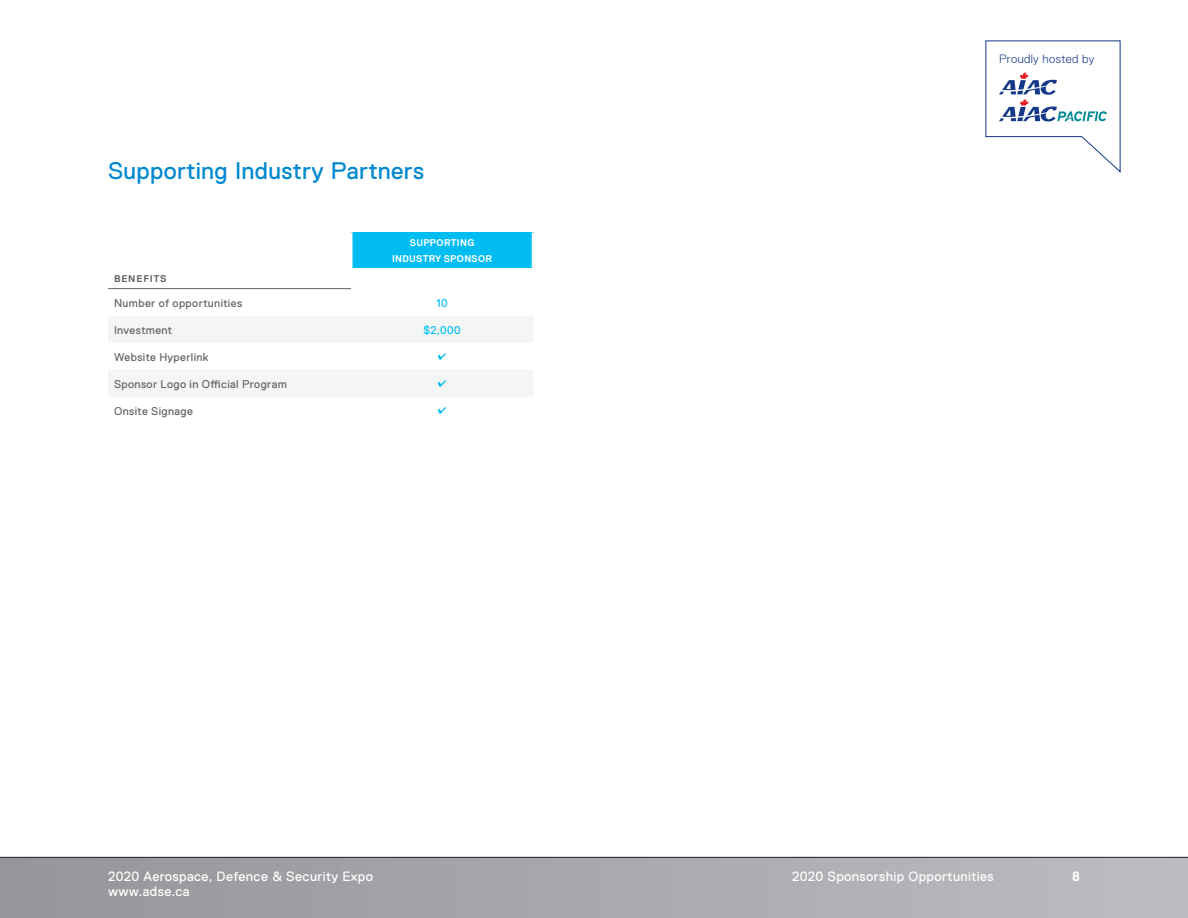
<style>
.page{position:relative;width:1188px;height:918px;background:#fff}
.page>*{position:absolute;margin:0;border:0;box-sizing:border-box;transform-origin:0 0}
.t1{font:24px "Replica Pro";letter-spacing:.015em;color:#0089cf}
.t2{font:13.5px/15px "Replica Pro";letter-spacing:.025em;color:#fff}
.t3{font:700 13.5px "Replica Pro";color:#fff}
.t4{font:300 12px "Replica Pro";letter-spacing:.03em;color:#153889}
.t5{font:11.25px "Replica Pro";letter-spacing:.035em;color:#636366}
.t6{font:11.25px "Replica Pro";color:#01bdf2}
.t7{font:700 9.75px/15.8px "Replica Pro";letter-spacing:.03em;color:#fff;text-align:center;scale:.96 1}
.t8{font:700 9.75px "Replica Pro";letter-spacing:.08em;color:#636366}
</style>
<div class="page">
<div style="left:351px;top:233px;width:182px;height:35px;background:#01bdf2"></div>
<hr style="left:350px;top:233px;width:2px;height:35px;background:#fff">
<hr style="left:532px;top:233px;width:3px;height:35px;background:#fff">
<hr style="left:108px;top:288px;width:243px;height:1px;background:#636366">
<svg style="left:985px;top:40px;width:136px;height:133px"></svg>
<div style="left:0;top:857px;width:1188px;height:61px;background:linear-gradient(to right,#949599,#bcbdc0)"></div>
<hr style="left:0;top:857px;width:1188px;height:1px;background:#231f20">
<svg style="left:108px;top:316px;width:425px;height:80px"></svg>
<h1 class="t1" style="left:108px;top:157px;width:318px">Supporting Industry Partners</h1>
<p class="t7" style="left:392px;top:235px;width:106px">SUPPORTING<br>INDUSTRY SPONSOR</p>
<p class="t8" style="left:114px;top:273px;width:54px">BENEFITS</p>
<p class="t5" style="left:114px;top:296px;width:130px">Number of opportunities</p>
<p class="t6" style="left:437px;top:296px;width:13px">10</p>
<p class="t5" style="left:114px;top:323px;width:60px">Investment</p>
<p class="t6" style="left:424px;top:323px;width:39px">$2,000</p>
<p class="t5" style="left:114px;top:350px;width:96px">Website Hyperlink</p>
<p class="t5" style="left:114px;top:377px;width:174px">Sponsor Logo in Official Program</p>
<p class="t5" style="left:114px;top:404px;width:81px">Onsite Signage</p>
<p class="t4" style="left:999px;top:53px;width:97px">Proudly hosted by</p>
<p class="t2" style="left:108px;top:868px;width:267px">2020 Aerospace, Defence &amp; Security Expo www.adse.ca</p>
<p class="t2" style="left:792px;top:868px;width:203px">2020 Sponsorship Opportunities</p>
<p class="t3" style="left:1072px;top:868px;width:9px">8</p>
</div>
